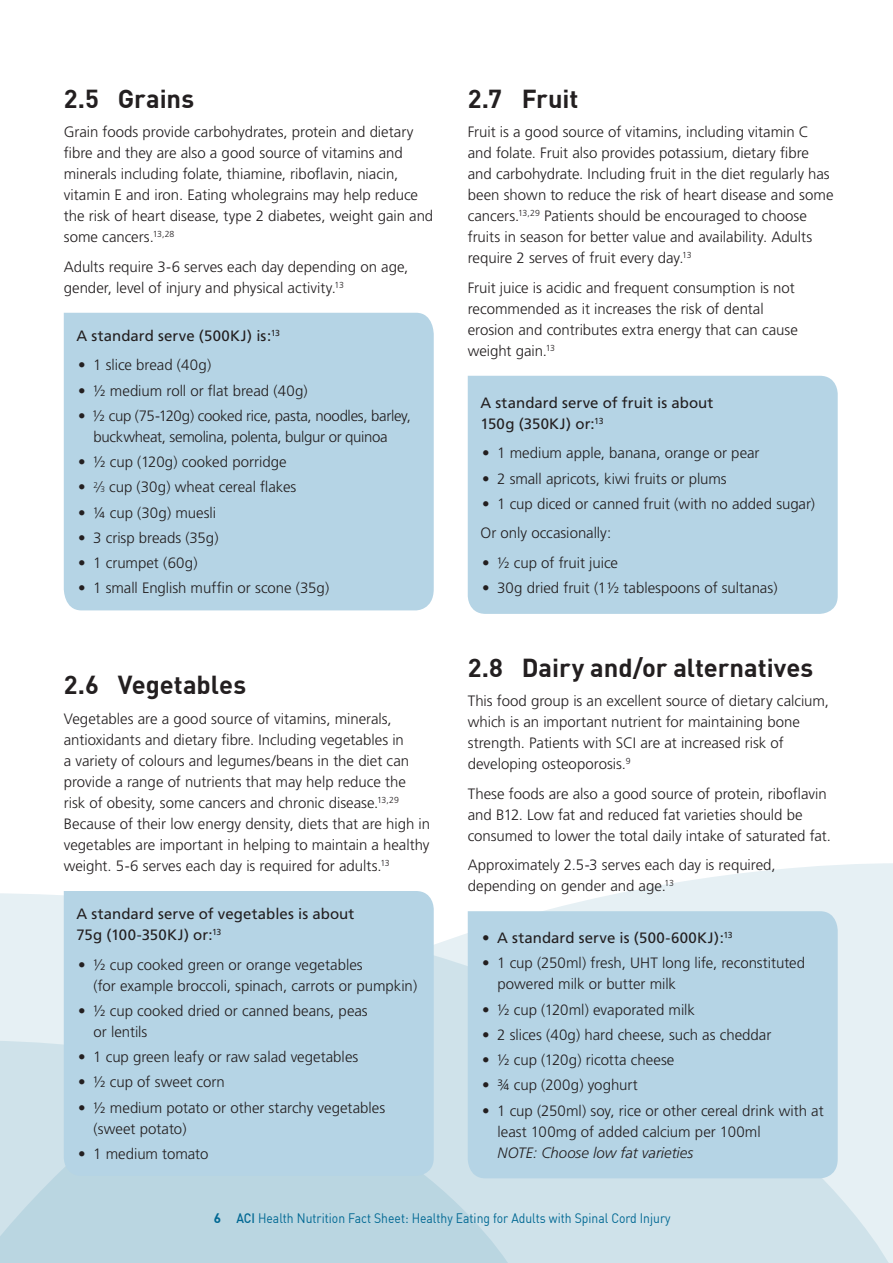
<style>
.page{position:relative;width:893px;height:1263px;background:#fff}
.page>*{position:absolute;margin:0;border:0;box-sizing:border-box;transform-origin:0 0}
.heading_3{font:700 25.5px "DIN";color:#231f20}
.Body_Copy{font:300 15px/21px "Frutiger";letter-spacing:-.005em;color:#231f20}
.t1{font:15px/21px "Frutiger";letter-spacing:.005em;color:#231f20}
.t2{font:13.5px "DIN";color:#006893;scale:.9 1}
.s1{font-size:8.25px}
.s2{font-style:italic}
.s3{font-weight:700}
.s4{font-weight:500}
</style>
<div class="page">
<svg style="left:63px;top:863px;width:830px;height:400px"></svg>
<svg style="left:0;top:893px;width:892px;height:370px;background:#dceaef"></svg>
<svg style="left:0;top:1040px;width:515px;height:223px;background:#c0d9e3"></svg>
<div style="left:64px;top:313px;width:370px;height:297px;background:#b5d4e5"></div>
<div style="left:64px;top:891px;width:370px;height:285px;background:#b5d4e5"></div>
<div style="left:468px;top:376px;width:370px;height:238px;background:#b5d4e5"></div>
<div style="left:468px;top:911px;width:370px;height:267px;background:#b5d4e5"></div>
<h3 class="heading_3" style="left:64px;top:82px;width:132px">2.5 Grains</h3>
<p class="Body_Copy" style="left:64px;top:122px;width:371px">Grain foods provide carbohydrates, protein and dietary fibre and they are also a good source of vitamins and minerals including folate, thiamine, riboflavin, niacin, vitamin E and iron. Eating wholegrains may help reduce the risk of heart disease, type 2 diabetes, weight gain and some cancers.<sup>13,28</sup></p>
<p class="Body_Copy" style="left:64px;top:256px;width:346px">Adults require 3-6 serves each day depending on age, gender, level of injury and physical activity.<sup>13</sup></p>
<p class="t1" style="left:77px;top:325px;width:205px">A standard serve (500KJ) is:<sup>13</sup></p>
<p class="Body_Copy" style="left:78px;top:355px;width:135px">• 1 slice bread (40g)</p>
<p class="Body_Copy" style="left:78px;top:380px;width:231px">• ½ medium roll or flat bread (40g)</p>
<p class="Body_Copy" style="left:78px;top:405px;width:334px;text-align:center">• ½ cup (75-120g) cooked rice, pasta, noodles, barley, buckwheat, semolina, polenta, bulgur or quinoa</p>
<p class="Body_Copy" style="left:78px;top:452px;width:210px">• ½ cup (120g) cooked porridge</p>
<p class="Body_Copy" style="left:78px;top:477px;width:220px">• <sup>2</sup>⁄<span class="s1">3</span> cup (30g) wheat cereal flakes</p>
<p class="Body_Copy" style="left:78px;top:502px;width:139px">• ¼ cup (30g) muesli</p>
<p class="Body_Copy" style="left:78px;top:527px;width:142px">• 3 crisp breads (35g)</p>
<p class="Body_Copy" style="left:78px;top:553px;width:121px">• 1 crumpet (60g)</p>
<p class="Body_Copy" style="left:78px;top:578px;width:252px">• 1 small English muffin or scone (35g)</p>
<h3 class="heading_3" style="left:64px;top:668px;width:184px">2.6 Vegetables</h3>
<p class="Body_Copy" style="left:64px;top:708px;width:368px">Vegetables are a good source of vitamins, minerals, antioxidants and dietary fibre. Including vegetables in<br>a variety of colours and legumes/beans in the diet can provide a range of nutrients that may help reduce the risk of obesity, some cancers and chronic disease.<sup>13,29<br></sup>Because of their low energy density, diets that are high in vegetables are important in helping to maintain a healthy weight. 5-6 serves each day is required for adults.<sup>13</sup></p>
<p class="t1" style="left:77px;top:903px;width:279px">A standard serve of vegetables is about<br>75g (100-350KJ) or:<sup>13</sup></p>
<p class="Body_Copy" style="left:94px;top:954px;width:325px;text-indent:-15px">• ½ cup cooked green or orange vegetables<br>(for example broccoli, spinach, carrots or pumpkin)</p>
<p class="Body_Copy" style="left:94px;top:1000px;width:276px;text-indent:-15px">• ½ cup cooked dried or canned beans, peas or lentils</p>
<p class="Body_Copy" style="left:78px;top:1047px;width:282px">• 1 cup green leafy or raw salad vegetables</p>
<p class="Body_Copy" style="left:78px;top:1072px;width:148px">• ½ cup of sweet corn</p>
<p class="Body_Copy" style="left:94px;top:1097px;width:293px;text-indent:-15px">• ½ medium potato or other starchy vegetables (sweet potato)</p>
<p class="Body_Copy" style="left:78px;top:1143px;width:132px">• 1 medium tomato</p>
<h3 class="heading_3" style="left:468px;top:82px;width:112px">2.7 Fruit</h3>
<p class="Body_Copy" style="left:468px;top:122px;width:367px">Fruit is a good source of vitamins, including vitamin C and folate. Fruit also provides potassium, dietary fibre and carbohydrate. Including fruit in the diet regularly has been shown to reduce the risk of heart disease and some cancers.<sup>13,29</sup> Patients should be encouraged to choose fruits in season for better value and availability. Adults require 2 serves of fruit every day.<sup>13</sup></p>
<p class="Body_Copy" style="left:468px;top:277px;width:332px">Fruit juice is acidic and frequent consumption is not recommended as it increases the risk of dental erosion and contributes extra energy that can cause weight gain.<sup>13</sup></p>
<p class="t1" style="left:480px;top:392px;width:234px">A standard serve of fruit is about<br>150g (350KJ) or:<sup>13</sup></p>
<p class="Body_Copy" style="left:482px;top:443px;width:279px">• 1 medium apple, banana, orange or pear</p>
<p class="Body_Copy" style="left:482px;top:468px;width:246px">• 2 small apricots, kiwi fruits or plums</p>
<p class="Body_Copy" style="left:480px;top:489px;width:336px;line-height:29.5px">• 1 cup diced or canned fruit (with no added sugar)<br>Or only occasionally:</p>
<p class="Body_Copy" style="left:482px;top:552px;width:137px">• ½ cup of fruit juice</p>
<p class="Body_Copy" style="left:482px;top:578px;width:297px">• 30g dried fruit (1½ tablespoons of sultanas)</p>
<h3 class="heading_3" style="left:468px;top:651px;width:347px">2.8 Dairy and/or alternatives</h3>
<p class="Body_Copy" style="left:468px;top:691px;width:363px">This food group is an excellent source of dietary calcium, which is an important nutrient for maintaining bone strength. Patients with SCI are at increased risk of developing osteoporosis.<sup>9</sup></p>
<p class="Body_Copy" style="left:468px;top:783px;width:365px">These foods are also a good source of protein, riboflavin and B12. Low fat and reduced fat varieties should be consumed to lower the total daily intake of saturated fat.</p>
<p class="Body_Copy" style="left:468px;top:855px;width:309px">Approximately 2.5-3 serves each day is required, depending on gender and age.<sup>13</sup></p>
<p class="t1" style="left:482px;top:927px;width:252px">• A standard serve is (500-600KJ):<sup>13</sup></p>
<p class="Body_Copy" style="left:497px;top:953px;width:309px;text-indent:-15px">• 1 cup (250ml) fresh, UHT long life, reconstituted powered milk or butter milk</p>
<p class="Body_Copy" style="left:482px;top:999px;width:214px">• ½ cup (120ml) evaporated milk</p>
<p class="Body_Copy" style="left:482px;top:1024px;width:291px">• 2 slices (40g) hard cheese, such as cheddar</p>
<p class="Body_Copy" style="left:482px;top:1050px;width:194px">• ½ cup (120g) ricotta cheese</p>
<p class="Body_Copy" style="left:482px;top:1075px;width:157px">• ¾ cup (200g) yoghurt</p>
<p class="Body_Copy" style="left:497px;top:1100px;width:328px;text-indent:-15px">• 1 cup (250ml) soy, rice or other cereal drink with at least 100mg of added calcium per 100ml<br><span class="s2">NOTE: Choose low fat varieties</span></p>
<p class="t2" style="left:214px;top:1209px;width:509px"><span class="s3">6</span> <span class="s4">ACI</span> Health Nutrition Fact Sheet: Healthy Eating for Adults with Spinal Cord Injury</p>
</div>
